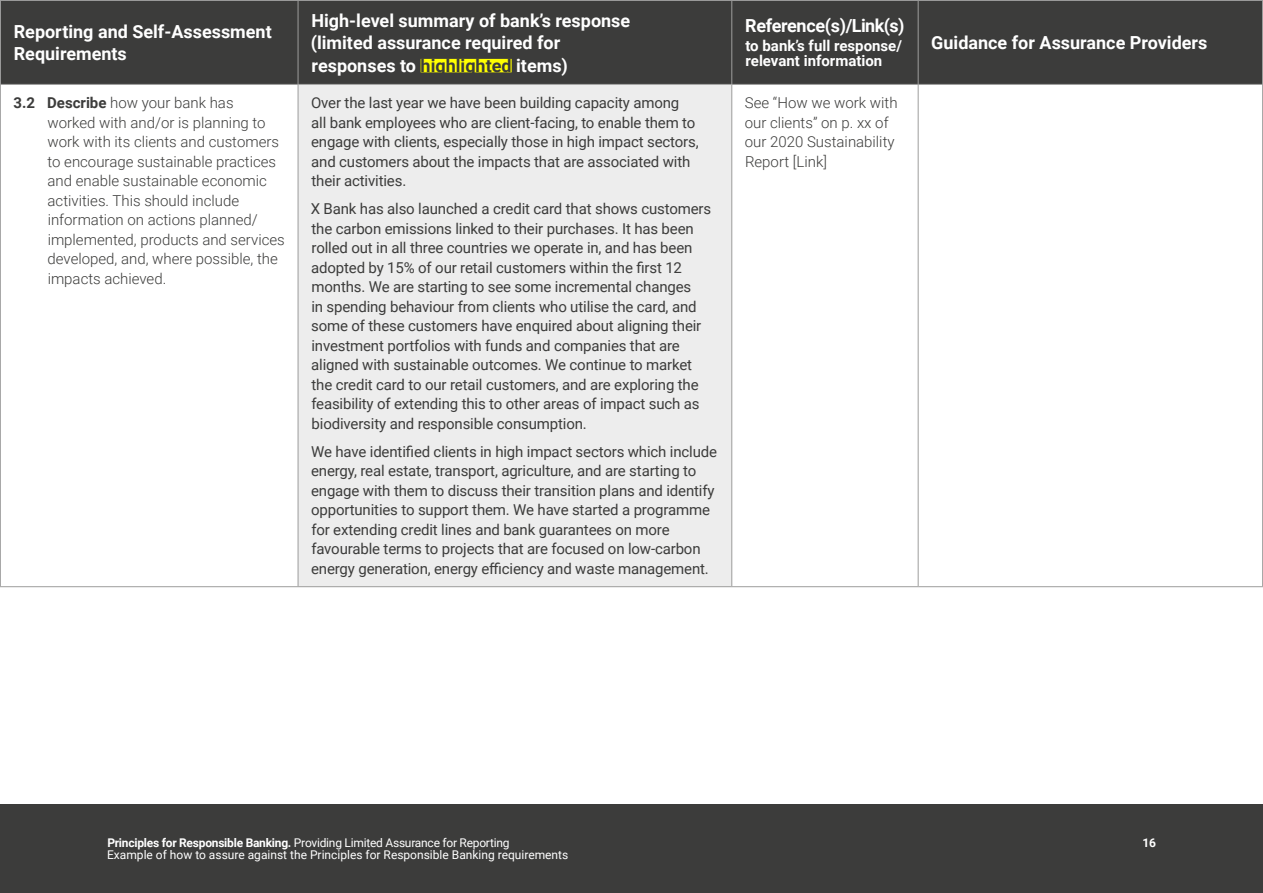
<style>
.page{position:relative;width:1263px;height:893px;background:#fff}
.page>*{position:absolute;margin:0;border:0;box-sizing:border-box;transform-origin:0 0}
.t1{font:700 18px/22.5px "Roboto";color:#fff}
.t2{font:700 18px "Roboto";letter-spacing:-.02em;color:#fff}
.t3{font:15px/19.5px "Roboto";letter-spacing:-.01em;color:#3c3c3b}
.t4{font:300 15px/19.5px "Roboto";color:#3c3c3b}
.t5{font:700 15px/15px "Roboto";color:#fff}
.t6{font:12px "Roboto";color:#fff}
.t7{font:12px "Roboto";letter-spacing:-.02em;color:#fff}
.t8{font:700 12px "Roboto";color:#fff}
.s1{color:#3c3c3b}
.s2{font-weight:700}
</style>
<div class="page">
<div style="left:0;top:805px;width:1263px;height:88px;background:#3c3c3b"></div>
<div style="left:1px;top:1px;width:1261px;height:83px;background:#3c3c3b"></div>
<div style="left:298px;top:84px;width:434px;height:503px;background:#ededed"></div>
<hr style="left:0;top:0;width:298px;height:1px;background:#9d9d9c">
<hr style="left:0;top:1px;width:1px;height:83px;background:#9d9d9c">
<hr style="left:298px;top:0;width:434px;height:1px;background:#9d9d9c">
<hr style="left:298px;top:1px;width:1px;height:83px;background:#9d9d9c">
<hr style="left:732px;top:0;width:186px;height:1px;background:#9d9d9c">
<hr style="left:731px;top:1px;width:1px;height:83px;background:#9d9d9c">
<hr style="left:918px;top:0;width:345px;height:1px;background:#9d9d9c">
<hr style="left:918px;top:1px;width:1px;height:83px;background:#9d9d9c">
<hr style="left:1262px;top:1px;width:1px;height:83px;background:#9d9d9c">
<hr style="left:0;top:84px;width:298px;height:1px;background:#9d9d9c">
<hr style="left:298px;top:84px;width:434px;height:1px;background:#9d9d9c">
<hr style="left:732px;top:84px;width:186px;height:1px;background:#9d9d9c">
<hr style="left:918px;top:84px;width:345px;height:1px;background:#9d9d9c">
<hr style="left:0;top:85px;width:1px;height:501px;background:#9d9d9c">
<hr style="left:918px;top:85px;width:1px;height:501px;background:#9d9d9c">
<hr style="left:1262px;top:85px;width:1px;height:501px;background:#9d9d9c">
<hr style="left:298px;top:85px;width:1px;height:501px;background:#9d9d9c">
<hr style="left:731px;top:85px;width:1px;height:501px;background:#9d9d9c">
<hr style="left:0;top:586px;width:298px;height:1px;background:#9d9d9c">
<hr style="left:298px;top:586px;width:434px;height:1px;background:#9d9d9c">
<hr style="left:732px;top:586px;width:186px;height:1px;background:#9d9d9c">
<hr style="left:918px;top:586px;width:345px;height:1px;background:#9d9d9c">
<div style="left:421px;top:59px;width:91px;height:13px;background:#ff0"></div>
<p class="t1" style="left:14px;top:20px;width:259px">Reporting and Self-Assessment<br>Requirements</p>
<p class="t1" style="left:311px;top:8px;width:321px">High-level summary of bank’s response (limited assurance required for responses to <span class="s1">highlighted</span> items)</p>
<p class="t2" style="left:745px;top:13px;width:161px">Reference(s)/Link(s)</p>
<p class="t5" style="left:745px;top:38px;width:158px">to bank’s full response/ relevant information</p>
<p class="t1" style="left:931px;top:31px;width:278px">Guidance for Assurance Providers</p>
<p class="t4" style="left:47px;top:93px;width:239px;text-indent:-34px"><span class="s2">3.2 Describe</span> how your bank has worked with and/or is planning to work with its clients and customers to encourage sustainable practices and enable sustainable economic activities. This should include information on actions planned/ implemented, products and services developed, and, where possible, the impacts achieved.</p>
<p class="t3" style="left:311px;top:93px;width:389px">Over the last year we have been building capacity among<br>all bank employees who are client-facing, to enable them to engage with clients, especially those in high impact sectors, and customers about the impacts that are associated with their activities.</p>
<p class="t3" style="left:311px;top:199px;width:402px">X Bank has also launched a credit card that shows customers the carbon emissions linked to their purchases. It has been rolled out in all three countries we operate in, and has been adopted by 15% of our retail customers within the first 12 months. We are starting to see some incremental changes<br>in spending behaviour from clients who utilise the card, and some of these customers have enquired about aligning their investment portfolios with funds and companies that are aligned with sustainable outcomes. We continue to market the credit card to our retail customers, and are exploring the feasibility of extending this to other areas of impact such as biodiversity and responsible consumption.</p>
<p class="t3" style="left:311px;top:441px;width:407px">We have identified clients in high impact sectors which include energy, real estate, transport, agriculture, and are starting to engage with them to discuss their transition plans and identify opportunities to support them. We have started a programme for extending credit lines and bank guarantees on more favourable terms to projects that are focused on low-carbon energy generation, energy efficiency and waste management.</p>
<p class="t4" style="left:745px;top:93px;width:154px">See “How we work with our clients” on p. xx of our 2020 Sustainability<br>Report [Link]</p>
<p class="t7" style="left:107px;top:835px;width:404px"><span class="s2">Principles for Responsible Banking.</span> Providing Limited Assurance for Reporting</p>
<p class="t8" style="left:1142px;top:835px;width:15px">16</p>
<p class="t6" style="left:107px;top:847px;width:463px">Example of how to assure against the Principles for Responsible Banking requirements</p>
</div>
